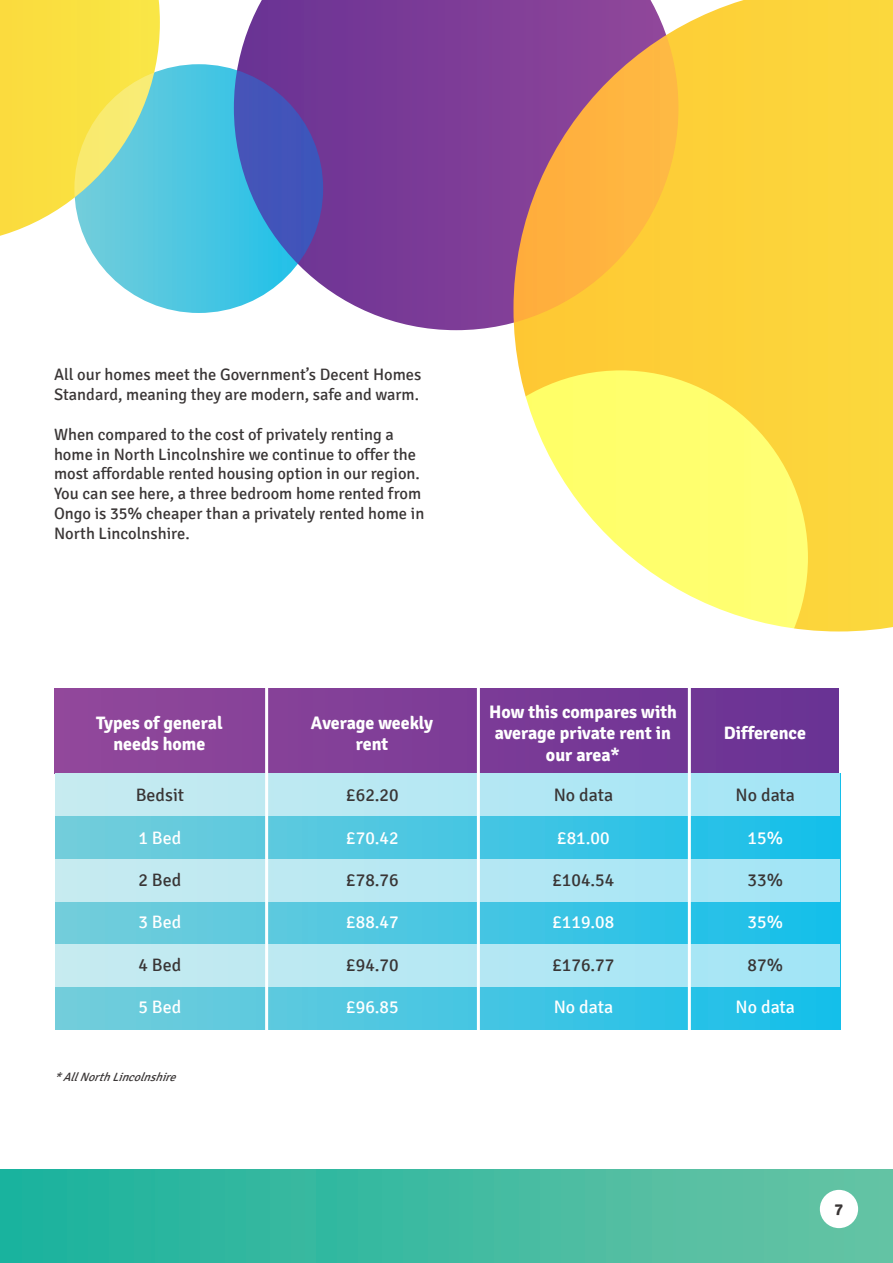
<style>
.page{position:relative;width:893px;height:1263px;background:#fff}
.page>*{position:absolute;margin:0;border:0;box-sizing:border-box;transform-origin:0 0}
.t1{font:700 18px/21.6px "Signika";color:#fff;text-align:center}
.t2{font:18px "Signika";color:#393535}
.t3{font:18px "Signika";color:#fff}
.t4{font:16.5px/19.8px "Signika";color:#393535}
.t5{font:700 16.5px "Signika";color:#393535}
.t6{font:italic 12px "Signika";color:#393535}
</style>
<div class="page">
<div style="left:0;top:0;width:160px;height:236px;background:#fadf40"></div>
<svg style="left:235px;top:0;width:278px;height:330px;background:#834a9f"></svg>
<svg style="left:74px;top:64px;width:249px;height:249px;background:#58b0cf"></svg>
<div style="left:54px;top:688px;width:785px;height:85px;background:linear-gradient(to right,#92489b,#683294)"></div>
<div style="left:55px;top:774px;width:785px;height:256px;background:linear-gradient(to right,#77cedb,#1ac0ea)"></div>
<hr style="left:265px;top:679px;width:3px;height:356px;background:#fff">
<div style="left:55px;top:774px;width:785px;height:42px;background:linear-gradient(to right,#c9ebf0,#a2e5f6)"></div>
<div style="left:55px;top:859px;width:785px;height:42px;background:linear-gradient(to right,#c9ebf0,#a2e5f6)"></div>
<div style="left:55px;top:944px;width:785px;height:42px;background:linear-gradient(to right,#c9ebf0,#a2e5f6)"></div>
<hr style="left:477px;top:679px;width:3px;height:355px;background:#fff">
<hr style="left:688px;top:684px;width:3px;height:351px;background:#fff">
<div style="left:0;top:1169px;width:893px;height:94px;background:linear-gradient(to right,#1ab29d,#68c3a4)"></div>
<div style="left:820px;top:1190px;width:38px;height:38px;background:#fff;border-radius:50%"></div>
<svg style="left:513px;top:0;width:380px;height:631px;background:#f4d15f"></svg>
<p class="t4" style="left:54px;top:365px;width:369px">All our homes meet the Government’s Decent Homes<br>Standard, meaning they are modern, safe and warm.</p>
<p class="t4" style="left:54px;top:425px;width:372px">When compared to the cost of privately renting a home in North Lincolnshire we continue to offer the most affordable rented housing option in our region.<br>You can see here, a three bedroom home rented from Ongo is 35% cheaper than a privately rented home in North Lincolnshire.</p>
<p class="t1" style="left:96px;top:712px;width:128px">Types of general needs home</p>
<p class="t2" style="left:136px;top:785px;width:50px">Bedsit</p>
<p class="t3" style="left:138px;top:828px;width:44px">1 Bed</p>
<p class="t2" style="left:138px;top:870px;width:44px">2 Bed</p>
<p class="t3" style="left:138px;top:911px;width:44px">3 Bed</p>
<p class="t2" style="left:138px;top:955px;width:44px">4 Bed</p>
<p class="t3" style="left:138px;top:997px;width:44px">5 Bed</p>
<p class="t6" style="left:54px;top:1070px;width:128px">*AllNorthLincolnshire</p>
<p class="t1" style="left:311px;top:712px;width:124px">Average weekly rent</p>
<p class="t2" style="left:346px;top:785px;width:54px">£62.20</p>
<p class="t3" style="left:346px;top:828px;width:54px">£70.42</p>
<p class="t2" style="left:346px;top:870px;width:54px">£78.76</p>
<p class="t3" style="left:346px;top:911px;width:54px">£88.47</p>
<p class="t2" style="left:346px;top:955px;width:54px">£94.70</p>
<p class="t3" style="left:346px;top:997px;width:54px">£96.85</p>
<p class="t1" style="left:489px;top:701px;width:189px">How this compares with average private rent in our area*</p>
<p class="t2" style="left:554px;top:785px;width:61px">No data</p>
<p class="t3" style="left:557px;top:828px;width:54px">£81.00</p>
<p class="t2" style="left:552px;top:870px;width:63px">£104.54</p>
<p class="t3" style="left:552px;top:911px;width:63px">£119.08</p>
<p class="t2" style="left:552px;top:955px;width:63px">£176.77</p>
<p class="t3" style="left:554px;top:997px;width:61px">No data</p>
<p class="t1" style="left:724px;top:723px;width:84px">Difference</p>
<p class="t2" style="left:736px;top:785px;width:61px">No data</p>
<p class="t3" style="left:748px;top:828px;width:37px">15%</p>
<p class="t2" style="left:748px;top:870px;width:37px">33%</p>
<p class="t3" style="left:748px;top:911px;width:37px">35%</p>
<p class="t2" style="left:748px;top:955px;width:37px">87%</p>
<p class="t3" style="left:736px;top:997px;width:61px">No data</p>
<p class="t5" style="left:835px;top:1199px;width:10px">7</p>
</div>
